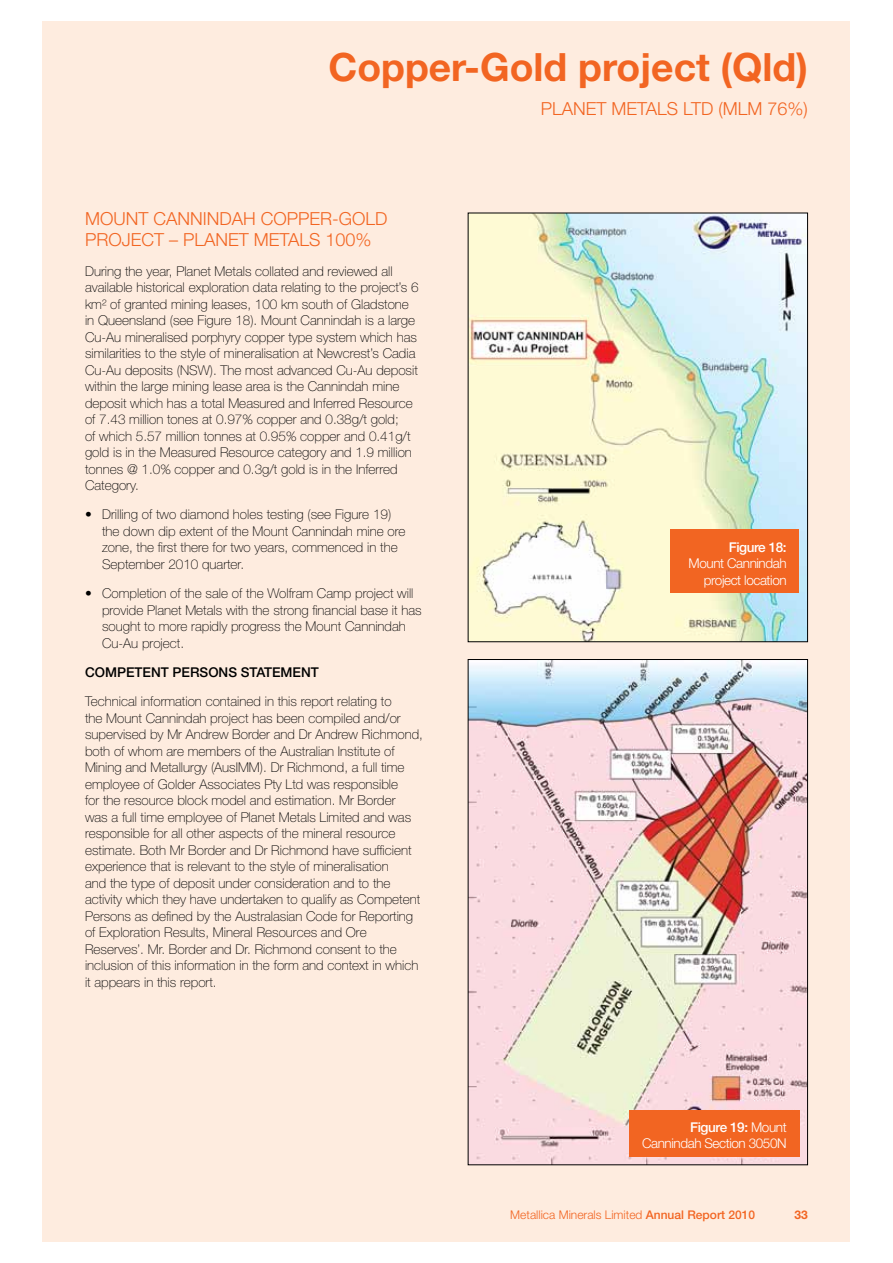
<style>
.page{position:relative;width:893px;height:1263px;background:#fff}
.page>*{position:absolute;margin:0;border:0;box-sizing:border-box;transform-origin:0 0}
.t1{font:700 39px "Helvetica Neue LT Std";color:#f26522}
.t2{font:300 18px "Helvetica Neue LT Std";color:#f26522}
.t3{font:100 13.5px/16.5px "Helvetica Neue LT Std";color:#000}
.t4{font:300 13.5px/16.5px "Helvetica Neue LT Std";letter-spacing:-.03em;color:#fff;text-align:right}
.t5{font:500 13.5px "Helvetica Neue LT Std";color:#000}
.t6{font:500 13.5px "Helvetica Neue LT Std";letter-spacing:-.03em;color:#fff}
.t7{font:300 12px "Helvetica Neue LT Std";color:#f26522}
.t8{font:700 12px "Helvetica Neue LT Std";color:#f26522}
.s1{font-weight:500}
</style>
<div class="page">
<div style="left:43px;top:21px;width:807px;height:1221px;background:#feecdf"></div>
<img style="left:470px;top:661px;width:336px;height:502px">
<img style="left:470px;top:215px;width:336px;height:425px">
<div style="left:468px;top:213px;width:340px;height:429px;border:1px solid #000"></div>
<div style="left:670px;top:529px;width:129px;height:64px;background:#f26522"></div>
<div style="left:629px;top:1110px;width:170px;height:47px;background:#f26522"></div>
<h1 class="t1" style="left:328px;top:43px;width:481px">Copper-Gold project (Qld)</h1>
<h2 class="t2" style="left:541px;top:97px;width:12px">Plan</h2>
<h2 class="t2" style="left:586px;top:97px;width:224px">et Metals Ltd (MLM 76%)</h2>
<h2 class="t2" style="left:85px;top:208px;width:82px">Mount Cann</h2>
<h2 class="t2" style="left:203px;top:208px;width:186px">in dah copper-gold</h2>
<h2 class="t2" style="left:85px;top:229px;width:110px">proj ect – Plan</h2>
<h2 class="t2" style="left:228px;top:229px;width:145px">et Metals 100%</h2>
<p class="t3" style="left:85px;top:263px;width:335px">During the year, Planet Metals collated and reviewed all available historical exploration data relating to the project’s 6 km² of granted mining leases, 100 km south of Gladstone in Queensland (see Figure 18). Mount Cannindah is a large Cu-Au mineralised porphyry copper type system which has similarities to the style of mineralisation at Newcrest’s Cadia Cu-Au deposits (NSW). The most advanced Cu-Au deposit within the large mining lease area is the Cannindah mine deposit which has a total Measured and Inferred Resource of 7.43 million tones at 0.97% copper and 0.38g/t gold;<br>of which 5.57 million tonnes at 0.95% copper and 0.41g/t gold is in the Measured Resource category and 1.9 million tonnes @ 1.0% copper and 0.3g/t gold is in the Inferred Category.</p>
<p class="t3" style="left:102px;top:506px;width:305px;text-indent:-17px">• Drilling of two diamond holes testing (see Figure 19) the down dip extent of the Mount Cannindah mine ore zone, the first there for two years, commenced in the September 2010 quarter.</p>
<p class="t3" style="left:102px;top:585px;width:321px;text-indent:-17px">• Completion of the sale of the Wolfram Camp project will provide Planet Metals with the strong financial base it has sought to more rapidly progress the Mount Cannindah Cu-Au project.</p>
<p class="t5" style="left:85px;top:664px;width:165px">COMPETENT PERSONS STAT</p>
<p class="t5" style="left:272px;top:664px;width:39px">EMENT</p>
<p class="t3" style="left:85px;top:693px;width:339px">Technical information contained in this report relating to<br>the Mount Cannindah project has been compiled and/or supervised by Mr Andrew Border and Dr Andrew Richmond, both of whom are members of the Australian Institute of Mining and Metallurgy (AusIMM). Dr Richmond, a full time employee of Golder Associates Pty Ltd was responsible<br>for the resource block model and estimation. Mr Border<br>was a full time employee of Planet Metals Limited and was responsible for all other aspects of the mineral resource estimate. Both Mr Border and Dr Richmond have sufficient experience that is relevant to the style of mineralisation<br>and the type of deposit under consideration and to the activity which they have undertaken to qualify as Competent Persons as defined by the Australasian Code for Reporting of Exploration Results, Mineral Resources and Ore Reserves’. Mr. Border and Dr. Richmond consent to the inclusion of this information in the form and context in which it appears in this report.</p>
<p class="t6" style="left:729px;top:539px;width:59px">FIGURE 18:</p>
<p class="t4" style="left:689px;top:555px;width:100px">Mount Cannindah project location</p>
<p class="t4" style="left:642px;top:1118px;width:146px"><span class="s1">FIGURE 19:</span> Mount<br>Cannindah Section 3050N</p>
<p class="t7" style="left:510px;top:1207px;width:246px">Metallica Minerals Limited <span class="s1">ANNUAL REPORT 2010</span></p>
<p class="t8" style="left:795px;top:1207px;width:15px">33</p>
</div>
